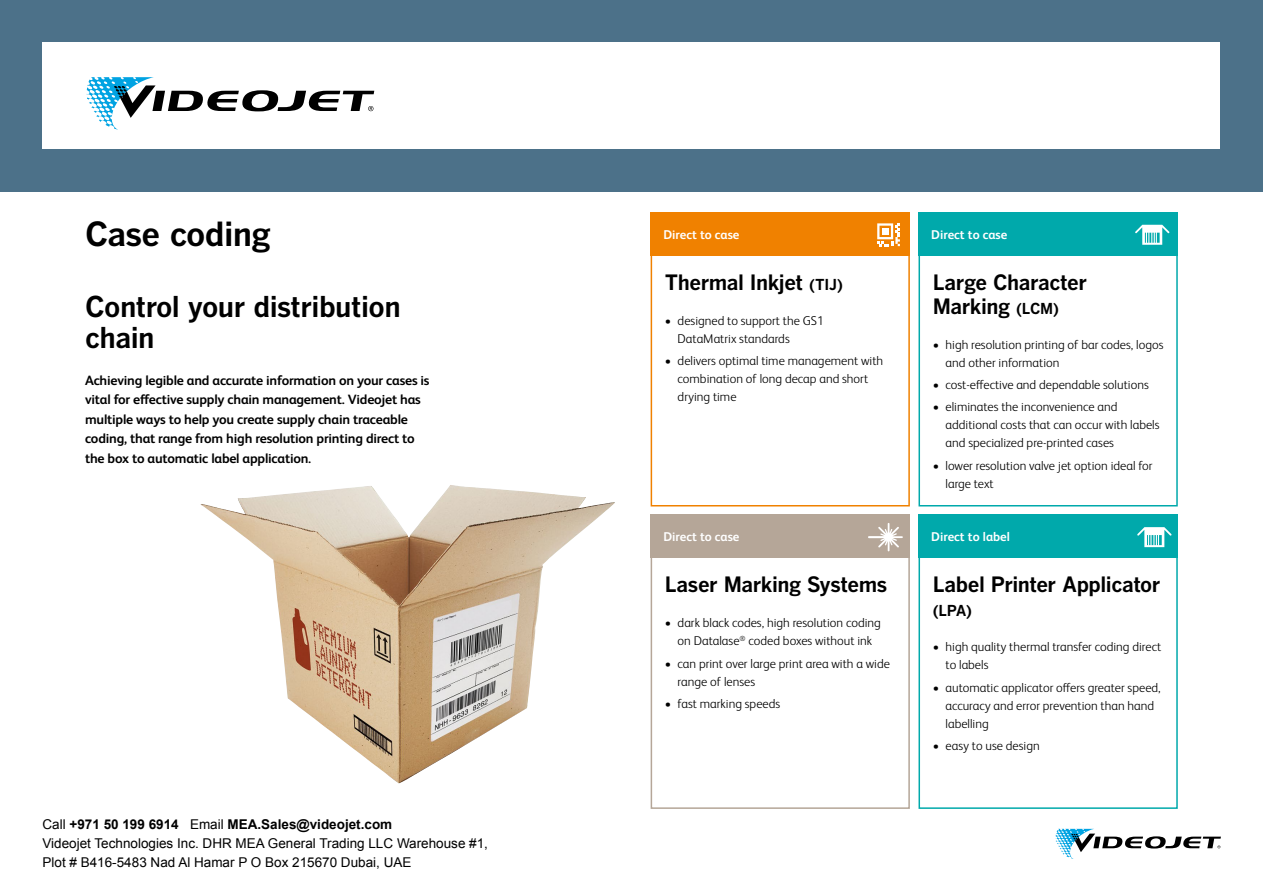
<style>
.page{position:relative;width:1263px;height:893px;background:#fff}
.page>*{position:absolute;margin:0;border:0;box-sizing:border-box;transform-origin:0 0}
.t1{font:700 33px "Benton Gothic";letter-spacing:-.02em;color:#000}
.t2{font:700 28.5px/31.5px "Benton Gothic";letter-spacing:-.02em;color:#000}
.t3{font:700 21px/24px "Benton Gothic";letter-spacing:-.025em;color:#000}
.t4{font:700 15px "Benton Gothic";color:#000}
.t5{font:700 13.5px/19.5px "FS Albert Pro";letter-spacing:-.015em;color:#000}
.t6{font:13.5px/18.8px "Arial";color:#000}
.t7{font:300 12.75px/18px "FS Albert Pro";color:#000}
.t8{font:700 12.75px "FS Albert Pro";color:#fff}
.s1{font-weight:700}
.s2{font-size:15px}
</style>
<div class="page">
<div style="left:0;top:0;width:1263px;height:191px;background:#4c7189"></div>
<div style="left:43px;top:43px;width:1177px;height:106px;background:#fff"></div>
<div style="left:918px;top:515px;width:260px;height:294px;border:2px solid #00a9ab"></div>
<div style="left:918px;top:515px;width:260px;height:43px;background:#00a9ab"></div>
<svg style="left:1137px;top:527px;width:34px;height:20px"></svg>
<div style="left:651px;top:212px;width:259px;height:294px;border:2px solid #f08100"></div>
<div style="left:651px;top:212px;width:259px;height:43px;background:#f08100"></div>
<svg style="left:877px;top:223px;width:23px;height:23px"></svg>
<div style="left:918px;top:212px;width:260px;height:294px;border:2px solid #00a9ab"></div>
<div style="left:918px;top:212px;width:260px;height:43px;background:#00a9ab"></div>
<svg style="left:1135px;top:225px;width:34px;height:20px"></svg>
<div style="left:651px;top:515px;width:259px;height:294px;border:2px solid #b5a698"></div>
<div style="left:651px;top:515px;width:259px;height:43px;background:#b5a698"></div>
<svg style="left:868px;top:523px;width:35px;height:28px"></svg>
<img style="left:200px;top:485px;width:415px;height:298px">
<svg style="left:1055px;top:829px;width:166px;height:30px"></svg>
<svg style="left:87px;top:77px;width:287px;height:53px"></svg>
<h1 class="t1" style="left:85px;top:214px;width:187px">Case coding</h1>
<h2 class="t2" style="left:85px;top:291px;width:317px">Control your distribution chain</h2>
<p class="t5" style="left:85px;top:370px;width:346px">Achieving legible and accurate information on your cases is vital for effective supply chain management. Videojet has multiple ways to help you create supply chain traceable coding, that range from high resolution printing direct to the box to automatic label application.</p>
<p class="t6" style="left:43px;top:815px;width:447px">Call <span class="s1">+971 50 199 6914</span> Email <span class="s1">MEA.Sales@videojet.com<br></span>Videojet Technologies Inc. DHR MEA General Trading LLC Warehouse #1,<br>Plot # B416-5483 Nad Al Hamar P O Box 215670 Dubai, UAE</p>
<p class="t8" style="left:663px;top:225px;width:78px">Direct to case</p>
<h3 class="t3" style="left:665px;top:271px;width:180px">Thermal Inkjet <span class="s2">(TIJ)</span></h3>
<p class="t7" style="left:678px;top:311px;width:148px;text-indent:-13px">• designed to support the GS1<br>DataMatrix standards</p>
<p class="t7" style="left:678px;top:351px;width:207px;text-indent:-13px">• delivers optimal time management with combination of long decap and short drying time</p>
<p class="t8" style="left:663px;top:528px;width:78px">Direct to case</p>
<h3 class="t3" style="left:665px;top:573px;width:224px">Laser Marking Systems</h3>
<p class="t7" style="left:665px;top:613px;width:218px;text-align:center">• dark black codes, high resolution coding on Datalase<sup>®</sup> coded boxes without ink</p>
<p class="t7" style="left:678px;top:653px;width:214px;text-indent:-13px">• can print over large print area with a wide range of lenses</p>
<p class="t7" style="left:665px;top:694px;width:117px">• fast marking speeds</p>
<p class="t8" style="left:931px;top:225px;width:78px">Direct to case</p>
<h3 class="t3" style="left:933px;top:271px;width:156px">Large Character<br>Marking <span class="s2">(LCM)</span></h3>
<p class="t7" style="left:945px;top:335px;width:219px;text-indent:-13px">• high resolution printing of bar codes, logos and other information</p>
<p class="t7" style="left:933px;top:375px;width:217px">• cost-effective and dependable solutions</p>
<p class="t7" style="left:945px;top:397px;width:215px;text-indent:-13px">• eliminates the inconvenience and additional costs that can occur with labels and specialized pre-printed cases</p>
<p class="t7" style="left:945px;top:455px;width:209px;text-indent:-13px">• lower resolution valve jet option ideal for large text</p>
<p class="t8" style="left:931px;top:528px;width:80px">Direct to label</p>
<h3 class="t3" style="left:933px;top:573px;width:229px">Label Printer Applicator</h3>
<p class="t4" style="left:933px;top:602px;width:41px">(LPA)</p>
<p class="t7" style="left:945px;top:637px;width:217px;text-indent:-13px">• high quality thermal transfer coding direct to labels</p>
<p class="t7" style="left:945px;top:677px;width:217px;text-indent:-13px">• automatic applicator offers greater speed, accuracy and error prevention than hand labelling</p>
<p class="t7" style="left:933px;top:736px;width:108px">• easy to use design</p>
</div>
